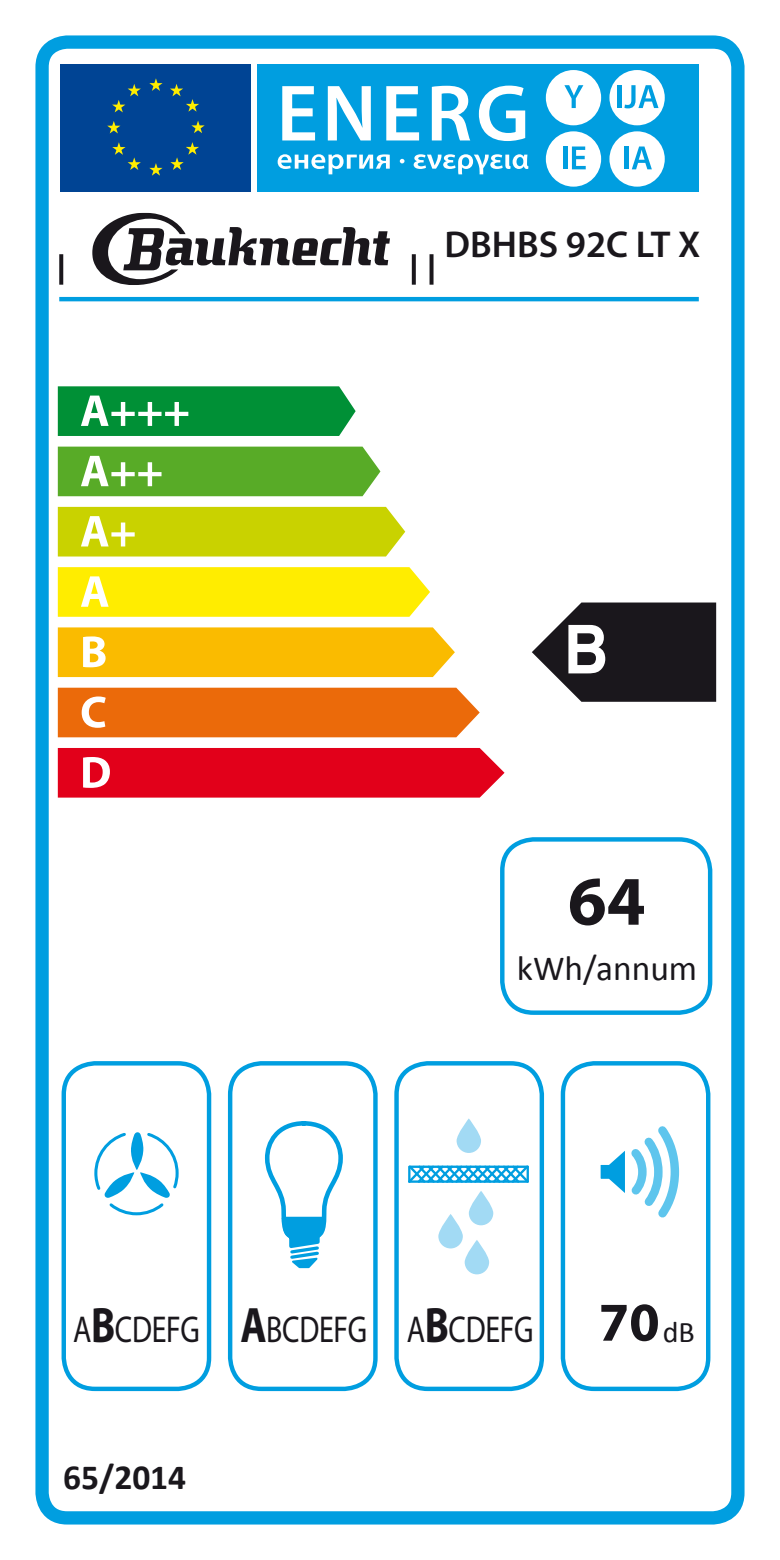
<style>
.page{position:relative;width:780px;height:1560px;background:#fff}
.page>*{position:absolute;margin:0;border:0;box-sizing:border-box;transform-origin:0 0}
.t1{font:700 70px "Myriad Pro";color:#1a171c}
.t2{font:700 67.5px "Helvetica LT Std";color:#fff;scale:.92 1}
.t3{font:37.5px "Myriad Pro";letter-spacing:-.01em;color:#1a171c;scale:.8 1}
.t4{font:600 37.5px "Myriad Pro";color:#1a171c}
.t5{font:35.5px "Calibri";color:#1a171c}
.t6{font:700 35.5px "Calibri";color:#1a171c}
.t7{font:30px "Calibri";color:#1a171c}
.t8{font:17.5px "Arial";color:#1a171c}
.s1{font-weight:700;font-size:50px}
.s2{font-weight:700;font-size:55px}
</style>
<div class="page">
<div style="left:35px;top:35px;width:709px;height:1489px;border:13px solid #009ee0;border-radius:25px"></div>
<div style="left:60px;top:64px;width:191px;height:128px;background:#004494"></div>
<div style="left:257px;top:64px;width:441px;height:128px;background:#009ee0"></div>
<svg style="left:170px;top:84px;width:29px;height:28px"></svg>
<svg style="left:149px;top:78px;width:13px;height:13px"></svg>
<svg style="left:112px;top:84px;width:29px;height:28px"></svg>
<svg style="left:107px;top:121px;width:13px;height:12px"></svg>
<svg style="left:112px;top:142px;width:29px;height:28px"></svg>
<svg style="left:149px;top:163px;width:13px;height:13px"></svg>
<svg style="left:170px;top:142px;width:29px;height:28px"></svg>
<svg style="left:191px;top:121px;width:14px;height:12px"></svg>
<svg style="left:282px;top:86px;width:33px;height:54px"></svg>
<svg style="left:328px;top:86px;width:43px;height:54px"></svg>
<svg style="left:386px;top:86px;width:33px;height:54px"></svg>
<svg style="left:432px;top:86px;width:38px;height:54px"></svg>
<svg style="left:479px;top:86px;width:46px;height:55px"></svg>
<svg style="left:277px;top:154px;width:113px;height:20px"></svg>
<svg style="left:400px;top:159px;width:4px;height:4px"></svg>
<svg style="left:413px;top:154px;width:115px;height:20px"></svg>
<div style="left:546px;top:70px;width:55px;height:55px;background:#fff;border-radius:50%"></div>
<svg style="left:564px;top:85px;width:19px;height:23px"></svg>
<div style="left:609px;top:70px;width:55px;height:55px;background:#fff;border-radius:50%"></div>
<div style="left:546px;top:131px;width:55px;height:56px;background:#fff;border-radius:50%"></div>
<hr style="left:563px;top:146px;width:4px;height:23px;background:#009ee0">
<svg style="left:572px;top:146px;width:13px;height:23px"></svg>
<div style="left:609px;top:131px;width:55px;height:56px;background:#fff;border-radius:50%"></div>
<hr style="left:618px;top:85px;width:4px;height:23px;background:#009ee0">
<svg style="left:624px;top:85px;width:34px;height:23px"></svg>
<hr style="left:624px;top:146px;width:4px;height:23px;background:#009ee0">
<svg style="left:632px;top:146px;width:19px;height:23px"></svg>
<hr style="left:59px;top:297px;width:639px;height:4px;background:#009ee0">
<svg style="left:59px;top:254px;width:4px;height:31px"></svg>
<svg style="left:412px;top:254px;width:4px;height:31px"></svg>
<svg style="left:429px;top:254px;width:4px;height:31px"></svg>
<div style="left:62px;top:1060px;width:149px;height:330px;border:4px solid #009ee0;border-radius:31px"></div>
<div style="left:500px;top:837px;width:212px;height:177px;border:4px solid #009ee0;border-radius:31px"></div>
<div style="left:228px;top:1060px;width:149px;height:330px;border:4px solid #009ee0;border-radius:31px"></div>
<div style="left:394px;top:1060px;width:150px;height:330px;border:4px solid #009ee0;border-radius:31px"></div>
<div style="left:560px;top:1060px;width:150px;height:330px;border:4px solid #009ee0;border-radius:31px"></div>
<svg style="left:600px;top:1126px;width:79px;height:92px"></svg>
<svg style="left:456px;top:1118px;width:25px;height:34px"></svg>
<svg style="left:408px;top:1165px;width:121px;height:18px"></svg>
<hr style="left:526px;top:1166px;width:3px;height:15px;background:#009ee0">
<svg style="left:438px;top:1213px;width:25px;height:35px"></svg>
<svg style="left:469px;top:1190px;width:24px;height:35px"></svg>
<svg style="left:464px;top:1239px;width:25px;height:35px"></svg>
<svg style="left:94px;top:1132px;width:84px;height:83px"></svg>
<svg style="left:267px;top:1121px;width:76px;height:147px"></svg>
<svg style="left:57px;top:386px;width:424px;height:412px"></svg>
<svg style="left:58px;top:744px;width:447px;height:53px;background:#e51f36"></svg>
<svg style="left:58px;top:684px;width:423px;height:53px;background:#ed7a25"></svg>
<svg style="left:58px;top:625px;width:422px;height:52px;background:#fac526"></svg>
<svg style="left:58px;top:565px;width:394px;height:51px;background:#ffef24"></svg>
<svg style="left:58px;top:506px;width:365px;height:50px;background:#cfd71f"></svg>
<svg style="left:58px;top:446px;width:337px;height:51px;background:#6fb645"></svg>
<svg style="left:58px;top:386px;width:308px;height:51px;background:#25a053"></svg>
<svg style="left:92px;top:213px;width:298px;height:72px"></svg>
<svg style="left:532px;top:602px;width:184px;height:99px;background:#3b383d"></svg>
<p class="t4" style="left:444px;top:224px;width:257px">DBHBS 92C LT X</p>
<h2 class="t2" style="left:563px;top:608px;width:50px">B</h2>
<h1 class="t1" style="left:567px;top:855px;width:79px">64</h1>
<p class="t5" style="left:517px;top:945px;width:182px">kWh/annum</p>
<p class="t3" style="left:73px;top:1308px;width:734px">A<span class="s1">B</span>CDEFG <span class="s1">A</span>BCDEFG A<span class="s1">B</span>CDEFG <span class="s2">70</span></p>
<p class="t7" style="left:662px;top:1312px;width:34px">dB</p>
<p class="t6" style="left:63px;top:1454px;width:124px">65/2014</p>
<p class="t8" style="left:57px;top:1467px;width:84px">2010/1059</p>
</div>
